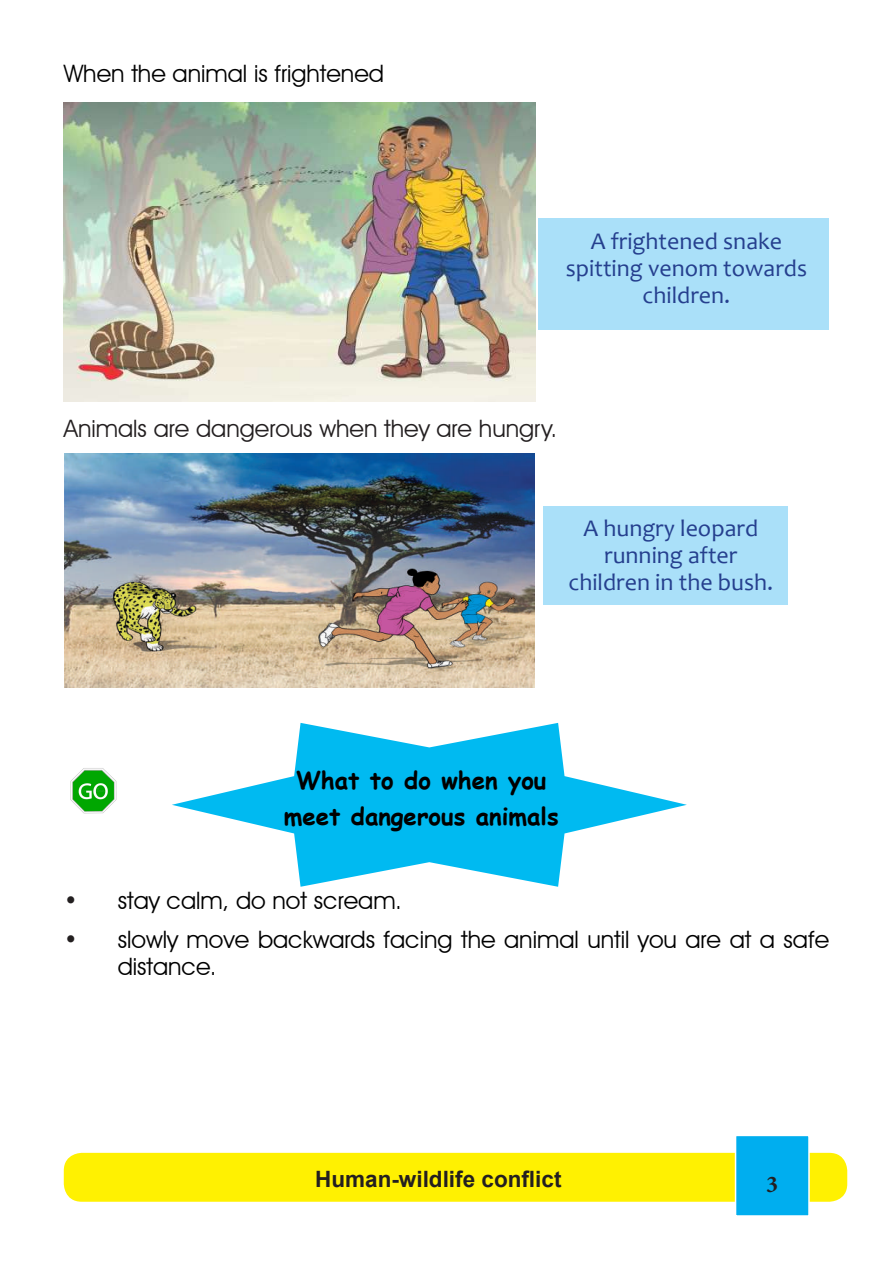
<style>
.page{position:relative;width:893px;height:1263px;background:#fff}
.page>*{position:absolute;margin:0;border:0;box-sizing:border-box;transform-origin:0 0}
.t1{font:24px/27px "Avant Garde IT Cby BT";color:#000}
.t2{font:24px/27px "Candara";color:#253f8e;text-align:center}
.t3{font:24px "Avant Garde IT Cby BT";color:#231f20}
.t4{font:700 24px/36px "Comic Sans MS";color:#000;text-align:center}
.t5{font:700 24px "Minion Pro";color:#231f20}
.t6{font:700 22.5px "Arial";color:#231f20}
.s1{color:#231f20}
</style>
<div class="page">
<img style="left:64px;top:102px;width:472px;height:299px">
<img style="left:65px;top:453px;width:469px;height:234px">
<div style="left:543px;top:507px;width:245px;height:98px;background:#aae0f9"></div>
<img style="left:70px;top:768px;width:47px;height:46px">
<svg style="left:172px;top:723px;width:515px;height:164px;fill:#00baf1"></svg>
<div style="left:64px;top:1153px;width:783px;height:49px;background:#fff101;border-radius:18px"></div>
<div style="left:735px;top:1135px;width:75px;height:82px;background:#00aeef;border:2px solid #fff"></div>
<div style="left:539px;top:218px;width:290px;height:112px;background:#aae0f9"></div>
<p class="t1" style="left:64px;top:60px;width:322px">When the animal is frightened</p>
<p class="t2" style="left:566px;top:228px;width:243px">A frightened snake spitting venom towards children.</p>
<p class="t3" style="left:64px;top:414px;width:495px">Animals are dangerous when they are hungry.</p>
<p class="t2" style="left:568px;top:514px;width:206px">A hungry leopard running after children in the bush.</p>
<p class="t4" style="left:284px;top:761px;width:276px">What to do when you meet dangerous animals</p>
<p class="t1" style="left:64px;top:887px;width:340px"><span class="s1">•</span> stay calm, do not scream.</p>
<p class="t1" style="left:118px;top:926px;width:713px;text-indent:-54px"><span class="s1">•</span> slowly move backwards facing the animal until you are at a safe distance.</p>
<p class="t6" style="left:315px;top:1163px;width:248px">Human-wildlife conflict</p>
<p class="t5" style="left:766px;top:1167px;width:13px">3</p>
</div>
